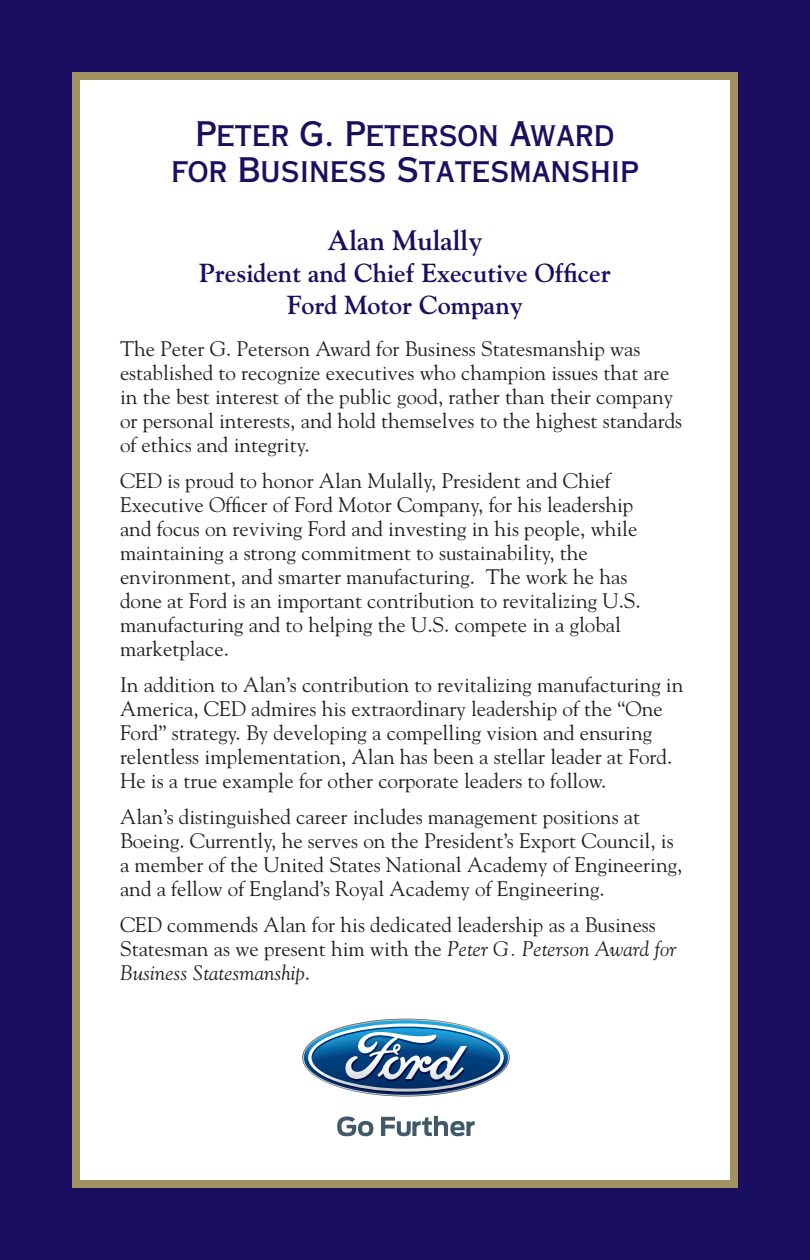
<style>
.page{position:relative;width:810px;height:1260px;background:#1a0e60}
.page>*{position:absolute;margin:0;border:0;box-sizing:border-box;transform-origin:0 0}
.t1{font:34px/36px "Copperplate Thirty AB";letter-spacing:-.005em;color:#1a0e60;text-align:center}
.t2{font:700 28px "Goudy";letter-spacing:-.005em;color:#1a0e60}
.t3{font:700 26px/32px "Goudy";letter-spacing:-.005em;color:#1a0e60;text-align:center}
.t4{font:21px/24px "Goudy";color:#231f20}
.s1{font-style:italic}
</style>
<div class="page">
<div style="left:72px;top:72px;width:666px;height:1116px;background:#fff;border:8px solid #a29161"></div>
<svg style="left:302px;top:1019px;width:208px;height:118px"></svg>
<h1 class="t1" style="left:171px;top:116px;width:469px">Peter G. Peterson Award for Business Statesmanship</h1>
<h2 class="t2" style="left:328px;top:224px;width:156px">Alan Mulally</h2>
<p class="t3" style="left:199px;top:257px;width:413px">President and Chief Executive Officer<br>Ford Motor Company</p>
<p class="t4" style="left:120px;top:336px;width:564px">The Peter G. Peterson Award for Business Statesmanship was established to recognize executives who champion issues that are in the best interest of the public good, rather than their company or personal interests, and hold themselves to the highest standards of ethics and integrity.</p>
<p class="t4" style="left:120px;top:468px;width:522px">CED is proud to honor Alan Mulally, President and Chief Executive Officer of Ford Motor Company, for his leadership and focus on reviving Ford and investing in his people, while maintaining a strong commitment to sustainability, the environment, and smarter manufacturing. The work he has done at Ford is an important contribution to revitalizing U.S. manufacturing and to helping the U.S. compete in a global marketplace.</p>
<p class="t4" style="left:120px;top:672px;width:565px">In addition to Alan’s contribution to revitalizing manufacturing in America, CED admires his extraordinary leadership of the “One Ford” strategy. By developing a compelling vision and ensuring relentless implementation, Alan has been a stellar leader at Ford.<br>He is a true example for other corporate leaders to follow.</p>
<p class="t4" style="left:120px;top:804px;width:564px">Alan’s distinguished career includes management positions at Boeing. Currently, he serves on the President’s Export Council, is a member of the United States National Academy of Engineering, and a fellow of England’s Royal Academy of Engineering.</p>
<p class="t4" style="left:120px;top:912px;width:558px">CED commends Alan for his dedicated leadership as a Business<br>Statesman as we present him with the <span class="s1">Peter G. Peterson Award for<br>Business Statesmanship</span>.</p>
</div>
